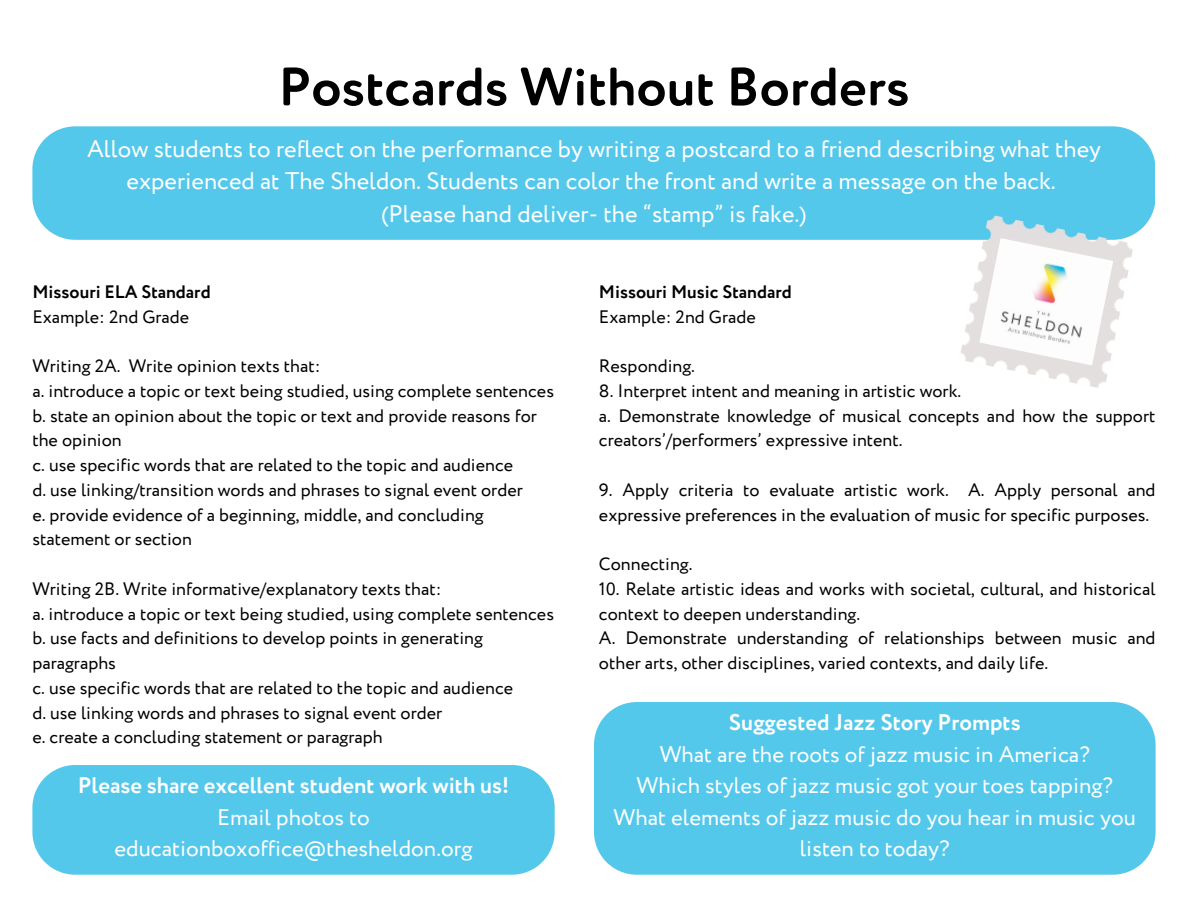
<style>
.page{position:relative;width:1188px;height:918px;background:#fff}
.page>*{position:absolute;margin:0;border:0;box-sizing:border-box;transform-origin:0 0}
.t1{font:700 54px "Circe Rounded";color:#000}
.t2{font:24px/32.7px "Circe";color:#fff;text-align:center}
.t3{font:22.5px/31.5px "Circe";color:#fff;text-align:center}
.t4{font:700 22.5px "Circe";color:#fff}
.t5{font:18px/24.8px "Circe";color:#000}
.t6{font:700 18px "Circe";color:#000}
</style>
<div class="page">
<div style="left:32px;top:126px;width:1123px;height:114px;background:#53c8eb"></div>
<div style="left:594px;top:702px;width:562px;height:173px;background:#53c8eb"></div>
<div style="left:32px;top:765px;width:523px;height:110px;background:#53c8eb"></div>
<img style="left:959px;top:214px;width:175px;height:174px">
<img style="left:979px;top:238px;width:134px;height:127px">
<h1 class="t1" style="left:278px;top:64px;width:633px">Postcards Without Borders</h1>
<h2 class="t2" style="left:87px;top:134px;width:1015px">Allow students to reflect on the performance by writing a postcard to a friend describing what they experienced at The Sheldon. Students can color the front and write a message on the back.<br>(Please hand deliver- the “stamp” is fake.)</h2>
<p class="t6" style="left:32px;top:279px;width:180px">Missouri ELA Standard</p>
<p class="t5" style="left:32px;top:305px;width:158px">Example: 2nd Grade</p>
<p class="t5" style="left:32px;top:355px;width:523px">Writing 2A. Write opinion texts that:<br>a. introduce a topic or text being studied, using complete sentences b. state an opinion about the topic or text and provide reasons for the opinion<br>c. use specific words that are related to the topic and audience<br>d. use linking/transition words and phrases to signal event order<br>e. provide evidence of a beginning, middle, and concluding statement or section</p>
<p class="t5" style="left:32px;top:577px;width:523px">Writing 2B. Write informative/explanatory texts that:<br>a. introduce a topic or text being studied, using complete sentences b. use facts and definitions to develop points in generating paragraphs<br>c. use specific words that are related to the topic and audience<br>d. use linking words and phrases to signal event order<br>e. create a concluding statement or paragraph</p>
<p class="t4" style="left:78px;top:770px;width:433px">Please share excellent student work with us!</p>
<p class="t3" style="left:115px;top:803px;width:360px">Email photos to educationboxoffice@thesheldon.org</p>
<p class="t6" style="left:599px;top:279px;width:194px">Missouri Music Standard</p>
<p class="t5" style="left:599px;top:305px;width:158px">Example: 2nd Grade</p>
<p class="t5" style="left:599px;top:355px;width:98px">Responding.</p>
<p class="t5" style="left:599px;top:379px;width:558px">8. Interpret intent and meaning in artistic work.<br>a. Demonstrate knowledge of musical concepts and how the support creators’/performers’ expressive intent.</p>
<p class="t5" style="left:599px;top:478px;width:558px">9. Apply criteria to evaluate artistic work. A. Apply personal and expressive preferences in the evaluation of music for specific purposes.</p>
<p class="t5" style="left:599px;top:553px;width:95px">Connecting.</p>
<p class="t5" style="left:599px;top:577px;width:558px">10. Relate artistic ideas and works with societal, cultural, and historical context to deepen understanding.<br>A. Demonstrate understanding of relationships between music and other arts, other disciplines, varied contexts, and daily life.</p>
<p class="t4" style="left:729px;top:707px;width:293px">Suggested Jazz Story Prompts</p>
<p class="t3" style="left:614px;top:740px;width:524px">What are the roots of jazz music in America?<br>Which styles of jazz music got your toes tapping?<br>What elements of jazz music do you hear in music you listen to today?</p>
</div>
